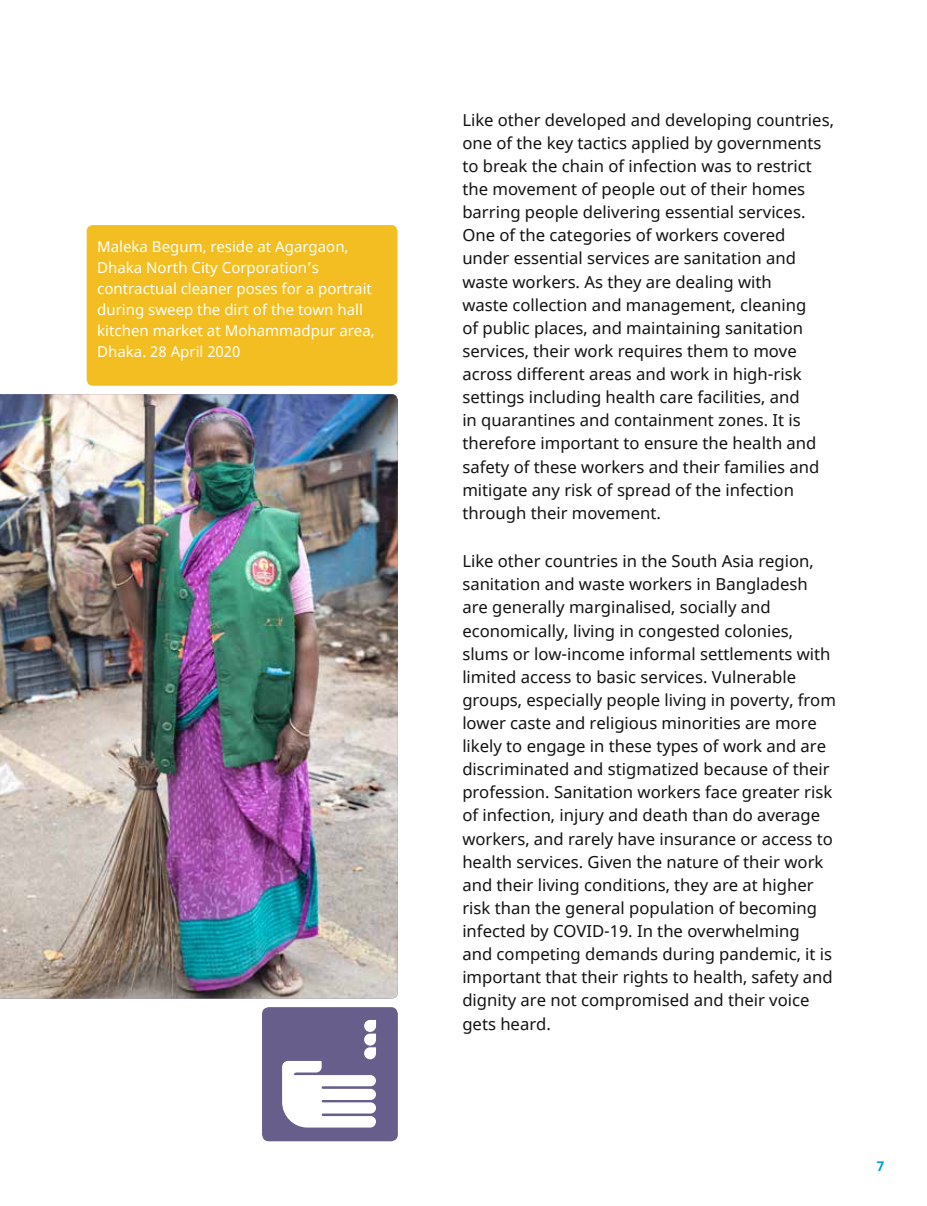
<style>
.page{position:relative;width:927px;height:1206px;background:#fff}
.page>*{position:absolute;margin:0;border:0;box-sizing:border-box;transform-origin:0 0}
.t1{font:16.5px/23.1px "Noto Sans";color:#121212}
.t2{font:15px/21px "Noto Sans";color:#fff}
.t3{font:700 13.5px "Noto Sans";color:#00a3db}
</style>
<div class="page">
<div style="left:87px;top:225px;width:310px;height:160px;background:#f2be21;border-radius:6px"></div>
<img style="left:0;top:394px;width:398px;height:604px">
<div style="left:262px;top:1006px;width:136px;height:134px;background:#675e8b;border-radius:7px"></div>
<svg style="left:282px;top:1020px;width:94px;height:107px"></svg>
<p class="t2" style="left:97px;top:237px;width:279px">Maleka Begum, reside at Agargaon, Dhaka North City Corporation’s contractual cleaner poses for a portrait during sweep the dirt of the town hall kitchen market at Mohammadpur area, Dhaka. 28 April 2020</p>
<p class="t1" style="left:462px;top:109px;width:373px">Like other developed and developing countries, one of the key tactics applied by governments to break the chain of infection was to restrict the movement of people out of their homes barring people delivering essential services.<br>One of the categories of workers covered under essential services are sanitation and waste workers. As they are dealing with<br>waste collection and management, cleaning<br>of public places, and maintaining sanitation services, their work requires them to move across different areas and work in high-risk settings including health care facilities, and<br>in quarantines and containment zones. It is therefore important to ensure the health and safety of these workers and their families and mitigate any risk of spread of the infection through their movement.</p>
<p class="t1" style="left:462px;top:550px;width:375px">Like other countries in the South Asia region, sanitation and waste workers in Bangladesh are generally marginalised, socially and economically, living in congested colonies, slums or low-income informal settlements with limited access to basic services. Vulnerable groups, especially people living in poverty, from lower caste and religious minorities are more likely to engage in these types of work and are discriminated and stigmatized because of their profession. Sanitation workers face greater risk of infection, injury and death than do average workers, and rarely have insurance or access to health services. Given the nature of their work and their living conditions, they are at higher risk than the general population of becoming infected by COVID-19. In the overwhelming<br>and competing demands during pandemic, it is important that their rights to health, safety and dignity are not compromised and their voice gets heard.</p>
<p class="t3" style="left:876px;top:1155px;width:9px">7</p>
</div>
